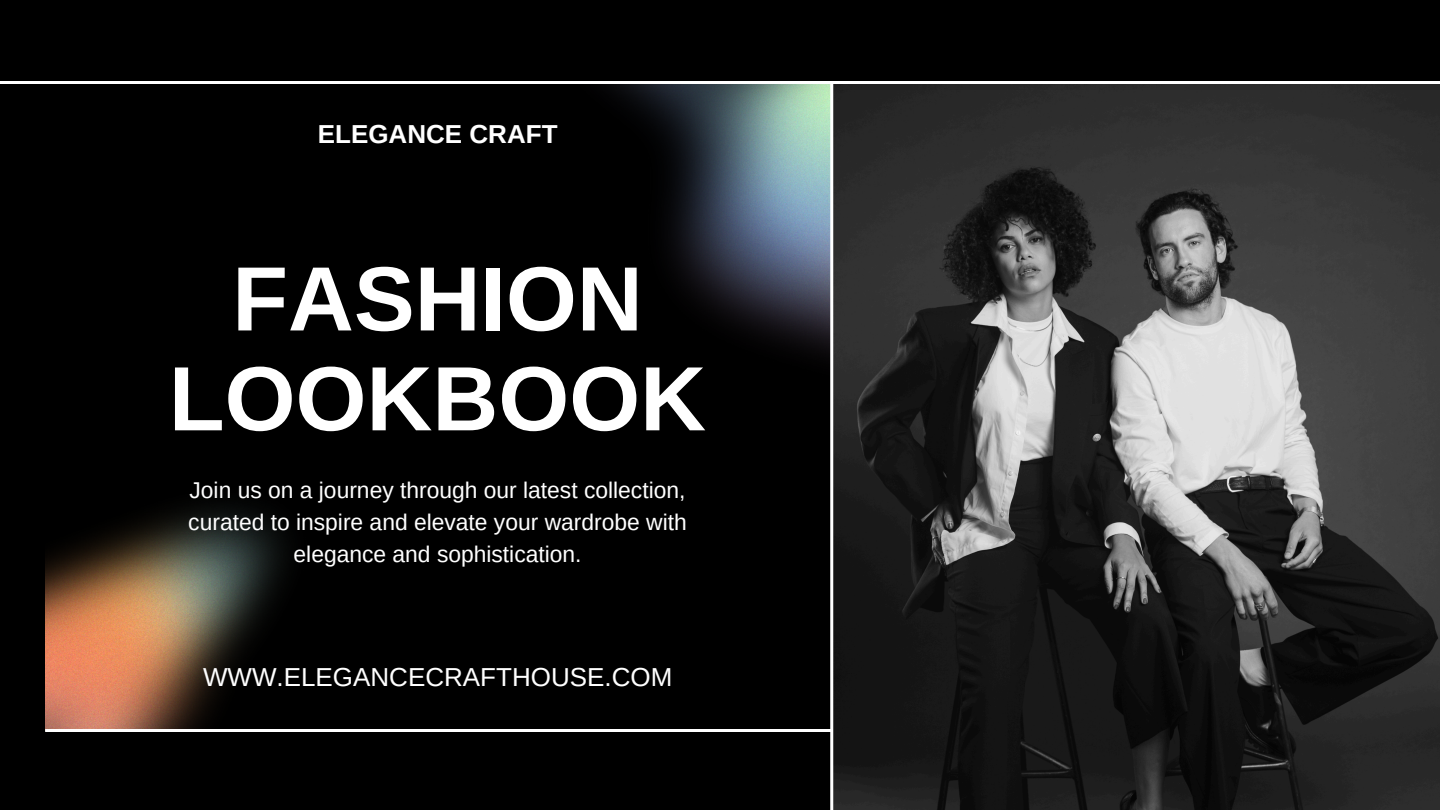
<style>
.page{position:relative;width:1440px;height:810px;background:#000}
.page>*{position:absolute;margin:0;border:0;box-sizing:border-box;transform-origin:0 0}
.t1{font:700 91.3px/99.9px "Arimo";color:#fff;text-align:center}
.t2{font:26px "Arimo";color:#fff}
.t3{font:700 26px "Arimo";color:#fff}
.t4{font:22.8px/31.8px "Arimo";color:#fff;text-align:center}
</style>
<div class="page">
<img style="left:833px;top:84px;width:607px;height:726px">
<img style="left:608px;top:84px;width:222px;height:270px">
<hr style="left:0;top:81px;width:1440px;height:3px;background:#fff">
<img style="left:45px;top:507px;width:239px;height:222px">
<hr style="left:45px;top:729px;width:788px;height:3px;background:#fff">
<hr style="left:830px;top:82px;width:3px;height:728px;background:#fff">
<h2 class="t3" style="left:318px;top:120px;width:241px">ELEGANCE CRAFT</h2>
<p class="t1" style="left:169px;top:249px;width:539px">FASHION<br>LOOKBOOK</p>
<h1 class="t4" style="left:188px;top:475px;width:500px">Join us on a journey through our latest collection, curated to inspire and elevate your wardrobe with elegance and sophistication.</h1>
<p class="t2" style="left:203px;top:662px;width:471px">WWW.ELEGANCECRAFTHOUSE.COM</p>
</div>
